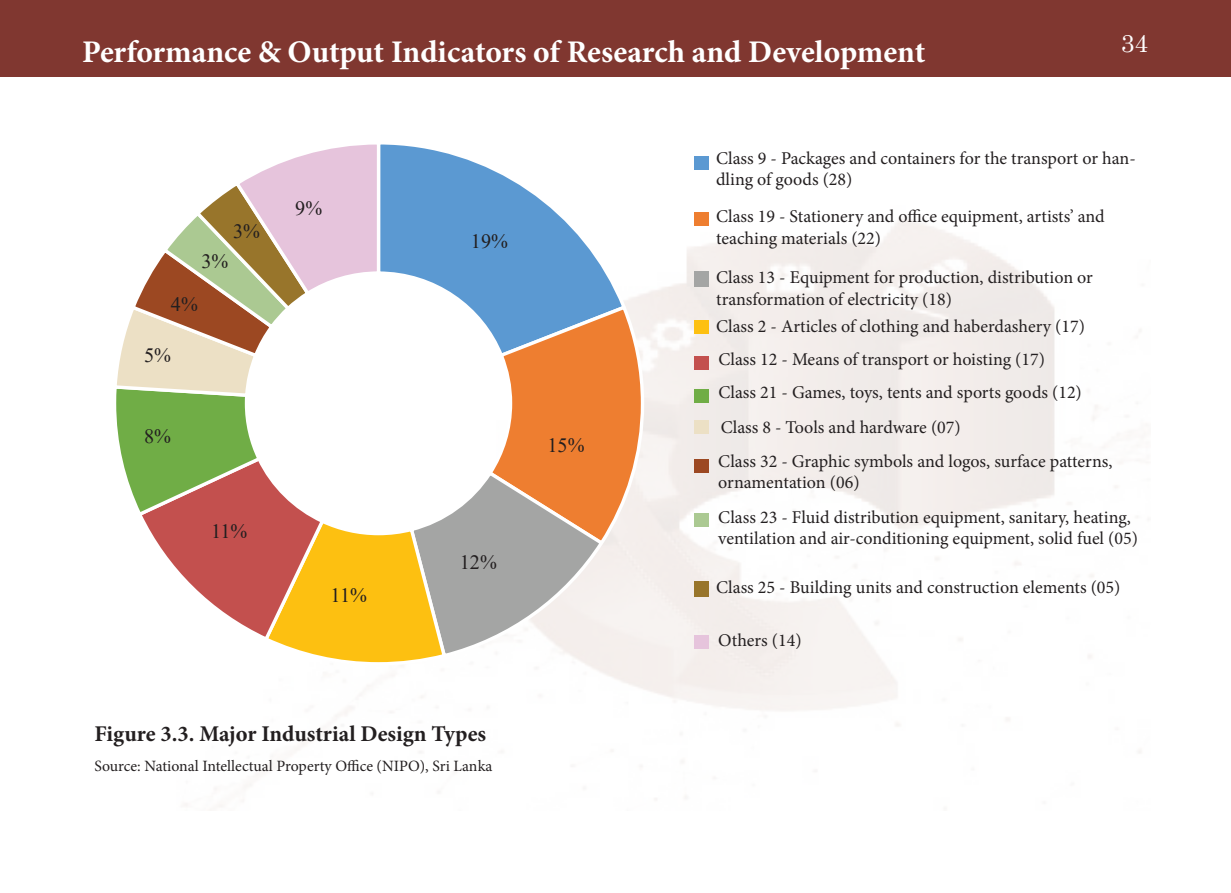
<style>
.page{position:relative;width:1231px;height:893px;background:#fff}
.page>*{position:absolute;margin:0;border:0;box-sizing:border-box;transform-origin:0 0}
.t1{font:700 31.5px "Minion Pro";letter-spacing:-.005em;color:#fff}
.t2{font:24.75px "Century Schoolbook";color:#fff}
.t3{font:700 22.5px "Minion Pro";color:#231f20}
.t4{font:20.25px "Times New Roman";color:#231f20}
.t5{font:18px/21.6px "Minion Pro";letter-spacing:-.005em;color:#231f20}
.t6{font:15.75px "Minion Pro";color:#231f20}
</style>
<div class="page">
<img style="left:185px;top:156px;width:956px;height:651px">
<div style="left:0;top:0;width:1231px;height:77px;background:#803730"></div>
<div style="left:694px;top:156px;width:14px;height:14px;background:#5b99d2"></div>
<div style="left:694px;top:459px;width:14px;height:14px;background:#9c4822"></div>
<div style="left:694px;top:213px;width:14px;height:13px;background:#ee7e30"></div>
<div style="left:694px;top:513px;width:14px;height:14px;background:#abc992"></div>
<div style="left:694px;top:271px;width:14px;height:16px;background:#a4a5a4"></div>
<div style="left:694px;top:581px;width:14px;height:15px;background:#98752b"></div>
<div style="left:694px;top:321px;width:14px;height:13px;background:#fdc011"></div>
<div style="left:694px;top:635px;width:14px;height:13px;background:#e6c4dc"></div>
<div style="left:694px;top:356px;width:14px;height:13px;background:#c3504e"></div>
<div style="left:694px;top:389px;width:14px;height:13px;background:#70ad46"></div>
<div style="left:694px;top:420px;width:14px;height:14px;background:#ece0c5"></div>
<svg style="left:116px;top:144px;width:530px;height:523px"></svg>
<h1 class="t1" style="left:82px;top:29px;width:844px">Performance &amp; Output Indicators of Research and Development</h1>
<h2 class="t2" style="left:1121px;top:22px;width:29px">34</h2>
<p class="t4" style="left:233px;top:217px;width:28px">3%</p>
<p class="t4" style="left:201px;top:247px;width:28px">3%</p>
<p class="t4" style="left:171px;top:290px;width:28px">4%</p>
<p class="t4" style="left:144px;top:341px;width:28px">5%</p>
<p class="t4" style="left:144px;top:422px;width:28px">8%</p>
<p class="t4" style="left:211px;top:517px;width:38px">11%</p>
<p class="t4" style="left:295px;top:194px;width:28px">9%</p>
<p class="t4" style="left:331px;top:581px;width:38px">11%</p>
<p class="t4" style="left:471px;top:227px;width:39px">19%</p>
<p class="t4" style="left:460px;top:547px;width:39px">12%</p>
<p class="t4" style="left:547px;top:431px;width:39px">15%</p>
<p class="t3" style="left:94px;top:718px;width:393px">Figure 3.3. Major Industrial Design Types</p>
<p class="t6" style="left:94px;top:755px;width:400px">Source: National Intellectual Property Office (NIPO), Sri Lanka</p>
<p class="t5" style="left:716px;top:147px;width:421px">Class 9 - Packages and containers for the transport or han&shy;dling of goods (28)</p>
<p class="t5" style="left:716px;top:206px;width:390px">Class 19 - Stationery and office equipment, artists’ and teaching materials (22)</p>
<p class="t5" style="left:716px;top:266px;width:378px">Class 13 - Equipment for production, distribution or transformation of electricity (18)</p>
<p class="t5" style="left:716px;top:316px;width:370px">Class 2 - Articles of clothing and haberdashery (17)</p>
<p class="t5" style="left:718px;top:349px;width:328px">Class 12 - Means of transport or hoisting (17)</p>
<p class="t5" style="left:718px;top:382px;width:365px">Class 21 - Games, toys, tents and sports goods (12)</p>
<p class="t5" style="left:721px;top:417px;width:242px">Class 8 - Tools and hardware (07)</p>
<p class="t5" style="left:718px;top:450px;width:396px">Class 32 - Graphic symbols and logos, surface patterns, ornamentation (06)</p>
<p class="t5" style="left:718px;top:506px;width:421px">Class 23 - Fluid distribution equipment, sanitary, heating, ventilation and air-conditioning equipment, solid fuel (05)</p>
<p class="t5" style="left:716px;top:576px;width:406px">Class 25 - Building units and construction elements (05)</p>
<p class="t5" style="left:718px;top:630px;width:85px">Others (14)</p>
</div>
